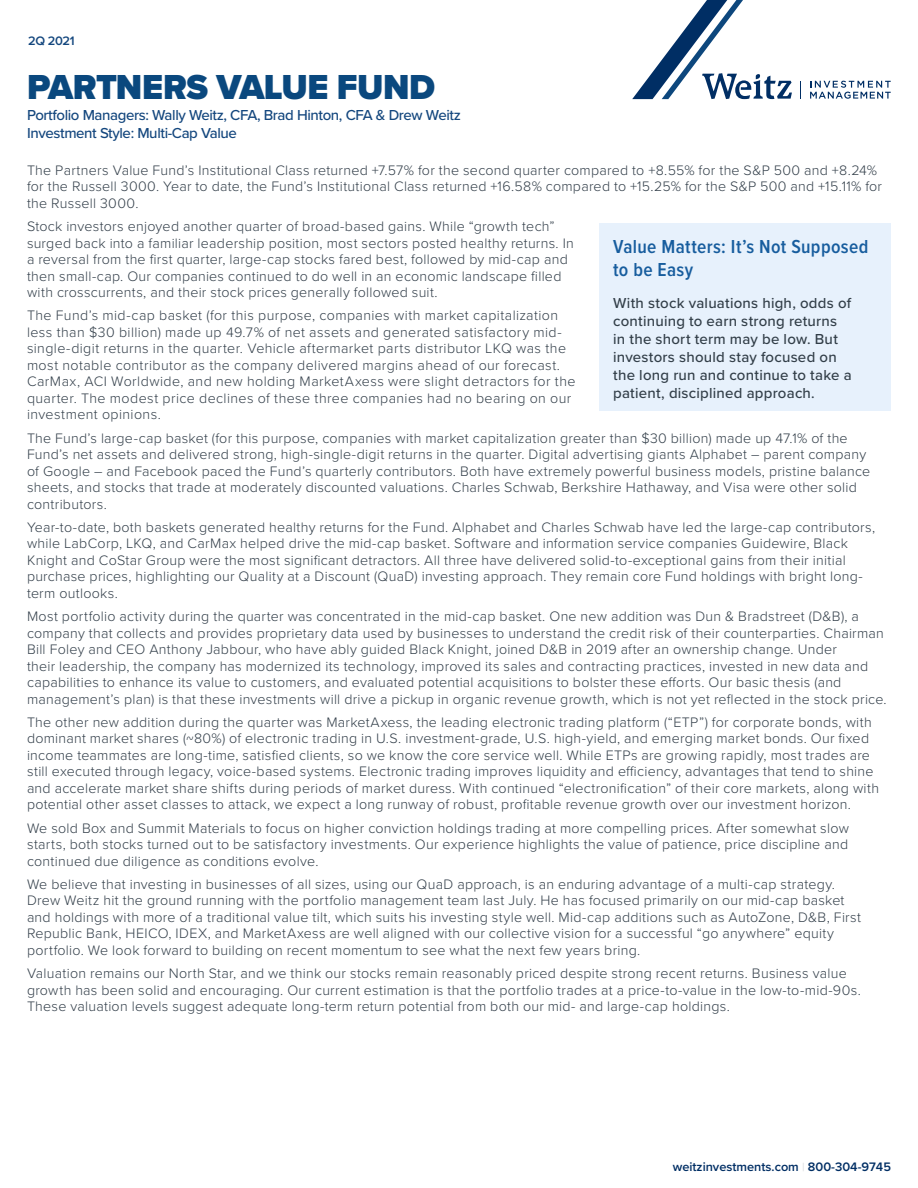
<style>
.page{position:relative;width:918px;height:1188px;background:#fff}
.page>*{position:absolute;margin:0;border:0;box-sizing:border-box;transform-origin:0 0}
.t1{font:900 36px "Proxima Nova";letter-spacing:-.015em;color:#0a487e}
.Subhead{font:600 19.5px/23.4px "Proxima Nova Cond";letter-spacing:.02em;color:#175d9e}
.Subhead-2{font:500 15px/18px "Proxima Nova";letter-spacing:.015em;color:#323e48}
.t2{font:500 15px "Proxima Nova";letter-spacing:-.025em;color:#14477e}
.Body{font:300 14.25px/16.5px "Proxima Nova";letter-spacing:.02em;color:#323e49}
.t3{font:600 12.75px "Proxima Nova";color:#002e64}
.t4{font:600 12.75px "Proxima Nova";letter-spacing:-.025em;color:#14477e}
.s1{font-weight:300;font-size:12px;color:#ccd0d3}
</style>
<div class="page">
<svg style="left:810px;top:81px;width:81px;height:18px"></svg>
<svg style="left:800px;top:81px;width:1px;height:18px"></svg>
<svg style="left:632px;top:0;width:160px;height:99px"></svg>
<div style="left:600px;top:224px;width:291px;height:187px;background:#e7f1fc"></div>
<p class="t4" style="left:28px;top:32px;width:48px">2Q 2021</p>
<h1 class="t1" style="left:27px;top:60px;width:410px">PARTNERS VALUE FUND</h1>
<p class="t2" style="left:27px;top:104px;width:435px">Portfolio Managers: Wally Weitz, CFA, Brad Hinton, CFA &amp; Drew Weitz</p>
<p class="t2" style="left:27px;top:122px;width:211px">Investment Style: Multi-Cap Value</p>
<p class="Body" style="left:27px;top:161px;width:857px">The Partners Value Fund’s Institutional Class returned +7.57% for the second quarter compared to +8.55% for the S&amp;P 500 and +8.24% for the Russell 3000. Year to date, the Fund’s Institutional Class returned +16.58% compared to +15.25% for the S&amp;P 500 and +15.11% for the Russell 3000.</p>
<p class="Body" style="left:27px;top:217px;width:548px">Stock investors enjoyed another quarter of broad-based gains. While “growth tech” surged back into a familiar leadership position, most sectors posted healthy returns. In a reversal from the first quarter, large-cap stocks fared best, followed by mid-cap and then small-cap. Our companies continued to do well in an economic landscape filled with crosscurrents, and their stock prices generally followed suit.</p>
<p class="Body" style="left:27px;top:307px;width:550px">The Fund’s mid-cap basket (for this purpose, companies with market capitalization less than $30 billion) made up 49.7% of net assets and generated satisfactory mid&shy;single-digit returns in the quarter. Vehicle aftermarket parts distributor LKQ was the most notable contributor as the company delivered margins ahead of our forecast.<br>CarMax, ACI Worldwide, and new holding MarketAxess were slight detractors for the quarter. The modest price declines of these three companies had no bearing on our investment opinions.</p>
<p class="Body" style="left:27px;top:429px;width:845px">The Fund’s large-cap basket (for this purpose, companies with market capitalization greater than $30 billion) made up 47.1% of the Fund’s net assets and delivered strong, high-single-digit returns in the quarter. Digital advertising giants Alphabet – parent company of Google – and Facebook paced the Fund’s quarterly contributors. Both have extremely powerful business models, pristine balance sheets, and stocks that trade at moderately discounted valuations. Charles Schwab, Berkshire Hathaway, and Visa were other solid contributors.</p>
<p class="Body" style="left:27px;top:518px;width:850px">Year-to-date, both baskets generated healthy returns for the Fund. Alphabet and Charles Schwab have led the large-cap contributors, while LabCorp, LKQ, and CarMax helped drive the mid-cap basket. Software and information service companies Guidewire, Black Knight and CoStar Group were the most significant detractors. All three have delivered solid-to-exceptional gains from their initial purchase prices, highlighting our Quality at a Discount (QuaD) investing approach. They remain core Fund holdings with bright long&shy;term outlooks.</p>
<p class="Body" style="left:27px;top:607px;width:861px">Most portfolio activity during the quarter was concentrated in the mid-cap basket. One new addition was Dun &amp; Bradstreet (D&amp;B), a company that collects and provides proprietary data used by businesses to understand the credit risk of their counterparties. Chairman Bill Foley and CEO Anthony Jabbour, who have ably guided Black Knight, joined D&amp;B in 2019 after an ownership change. Under<br>their leadership, the company has modernized its technology, improved its sales and contracting practices, invested in new data and capabilities to enhance its value to customers, and evaluated potential acquisitions to bolster these efforts. Our basic thesis (and management’s plan) is that these investments will drive a pickup in organic revenue growth, which is not yet reflected in the stock price.</p>
<p class="Body" style="left:27px;top:713px;width:854px">The other new addition during the quarter was MarketAxess, the leading electronic trading platform (“ETP”) for corporate bonds, with dominant market shares (~80%) of electronic trading in U.S. investment-grade, U.S. high-yield, and emerging market bonds. Our fixed income teammates are long-time, satisfied clients, so we know the core service well. While ETPs are growing rapidly, most trades are still executed through legacy, voice-based systems. Electronic trading improves liquidity and efficiency, advantages that tend to shine and accelerate market share shifts during periods of market duress. With continued “electronification” of their core markets, along with potential other asset classes to attack, we expect a long runway of robust, profitable revenue growth over our investment horizon.</p>
<p class="Body" style="left:27px;top:819px;width:823px;text-align:justify">We sold Box and Summit Materials to focus on higher conviction holdings trading at more compelling prices. After somewhat slow starts, both stocks turned out to be satisfactory investments. Our experience highlights the value of patience, price discipline and continued due diligence as conditions evolve.</p>
<p class="Body" style="left:27px;top:875px;width:836px">We believe that investing in businesses of all sizes, using our QuaD approach, is an enduring advantage of a multi-cap strategy.<br>Drew Weitz hit the ground running with the portfolio management team last July. He has focused primarily on our mid-cap basket and holdings with more of a traditional value tilt, which suits his investing style well. Mid-cap additions such as AutoZone, D&amp;B, First Republic Bank, HEICO, IDEX, and MarketAxess are well aligned with our collective vision for a successful “go anywhere” equity portfolio. We look forward to building on recent momentum to see what the next few years bring.</p>
<p class="Body" style="left:27px;top:964px;width:835px">Valuation remains our North Star, and we think our stocks remain reasonably priced despite strong recent returns. Business value growth has been solid and encouraging. Our current estimation is that the portfolio trades at a price-to-value in the low-to-mid-90s.<br>These valuation levels suggest adequate long-term return potential from both our mid- and large-cap holdings.</p>
<p class="Subhead" style="left:613px;top:234px;width:257px">Value Matters: It’s Not Supposed to be Easy</p>
<p class="Subhead-2" style="left:613px;top:293px;width:240px">With stock valuations high, odds of continuing to earn strong returns in the short term may be low. But investors should stay focused on the long run and continue to take a patient, disciplined approach.</p>
<p class="t3" style="left:673px;top:1157px;width:220px">weitzinvestments.com <span class="s1">|</span> 800-304-9745</p>
</div>
